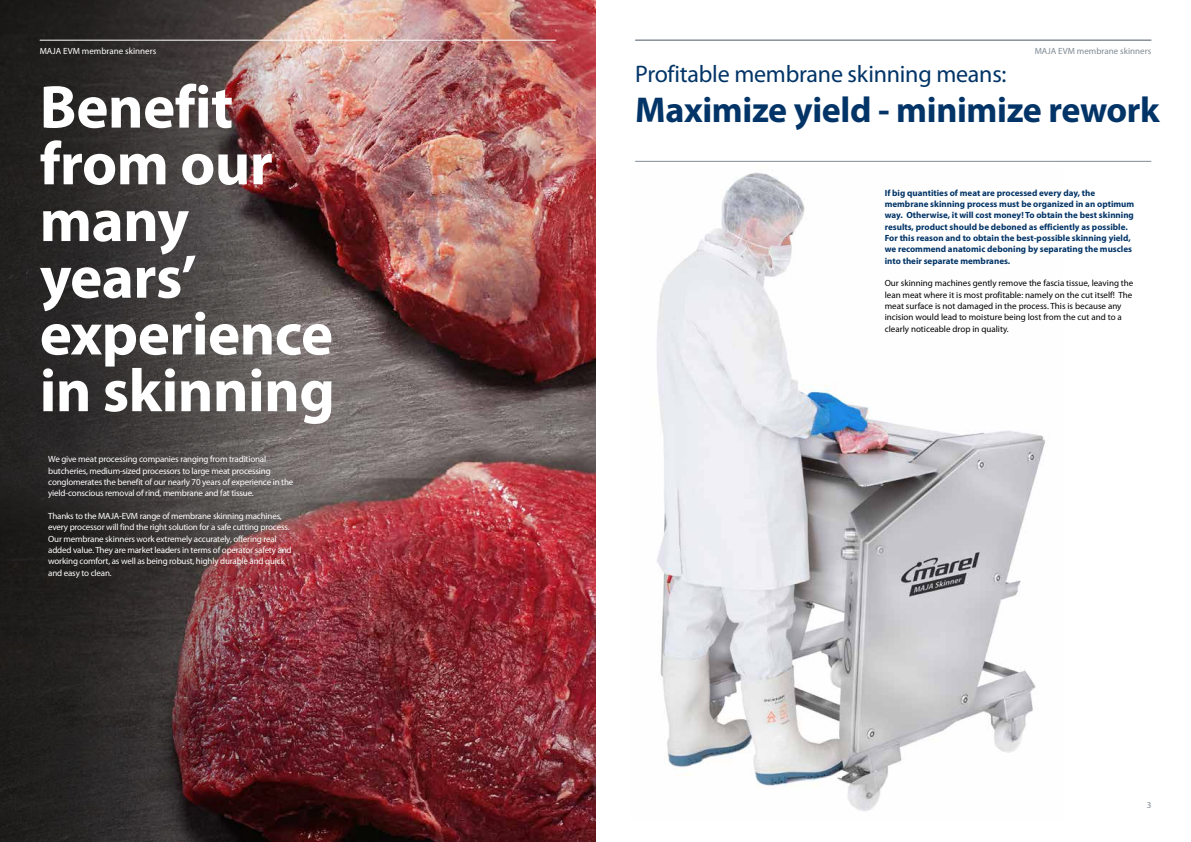
<style>
.page{position:relative;width:1191px;height:842px;background:#fff}
.page>*{position:absolute;margin:0;border:0;box-sizing:border-box;transform-origin:0 0}
.t1{font:700 61px/56.7px "Myriad Pro";letter-spacing:-.01em;color:#fff}
.t2{font:700 36px "Myriad Pro";letter-spacing:-.01em;color:#023467}
.t3{font:24px "Myriad Pro";letter-spacing:-.01em;color:#023467}
.t4{font:9px/11.3px "Myriad Pro";letter-spacing:-.02em;color:#fff}
.t5{font:700 9px/11.3px "Myriad Pro";color:#023467}
.t6{font:9px/11.3px "Myriad Pro";color:#000}
.t7{font:9px "Myriad Pro";color:#808b94}
.t8{font:9px "Myriad Pro";color:#fff}
</style>
<div class="page">
<img style="left:542px;top:0;width:53px;height:842px">
<img style="left:0;top:0;width:542px;height:842px">
<img style="left:657px;top:172px;width:389px;height:639px">
<hr style="left:40px;top:40px;width:516px;height:1px;background:#fff">
<hr style="left:635px;top:161px;width:516px;height:1px;background:#808b94">
<hr style="left:635px;top:40px;width:516px;height:1px;background:#808b94">
<p class="t8" style="left:40px;top:45px;width:118px">MAJA EVM membrane skinners</p>
<h1 class="t1" style="left:40px;top:77px;width:297px">Benefit from our many years’ experience in skinning</h1>
<p class="t4" style="left:48px;top:453px;width:247px">We give meat processing companies ranging from traditional butcheries, medium-sized processors to large meat processing conglomerates the benefit of our nearly 70 years of experience in the yield-conscious removal of rind, membrane and fat tissue.</p>
<p class="t4" style="left:48px;top:510px;width:245px">Thanks to the MAJA-EVM range of membrane skinning machines, every processor will find the right solution for a safe cutting process.<br>Our membrane skinners work extremely accurately, offering real added value. They are market leaders in terms of operator safety and working comfort, as well as being robust, highly durable and quick and easy to clean.</p>
<p class="t7" style="left:1034px;top:45px;width:118px">MAJA EVM membrane skinners</p>
<h3 class="t3" style="left:635px;top:59px;width:373px">Profitable membrane skinning means:</h3>
<h2 class="t2" style="left:635px;top:86px;width:526px">Maximize yield - minimize rework</h2>
<p class="t5" style="left:884px;top:187px;width:251px">If big quantities of meat are processed every day, the membrane skinning process must be organized in an optimum way. Otherwise, it will cost money! To obtain the best skinning results, product should be deboned as efficiently as possible.<br>For this reason and to obtain the best-possible skinning yield, we recommend anatomic deboning by separating the muscles into their separate membranes.</p>
<p class="t6" style="left:884px;top:278px;width:250px">Our skinning machines gently remove the fascia tissue, leaving the lean meat where it is most profitable: namely on the cut itself! The meat surface is not damaged in the process. This is because any incision would lead to moisture being lost from the cut and to a clearly noticeable drop in quality.</p>
<p class="t7" style="left:1146px;top:799px;width:6px">3</p>
</div>
